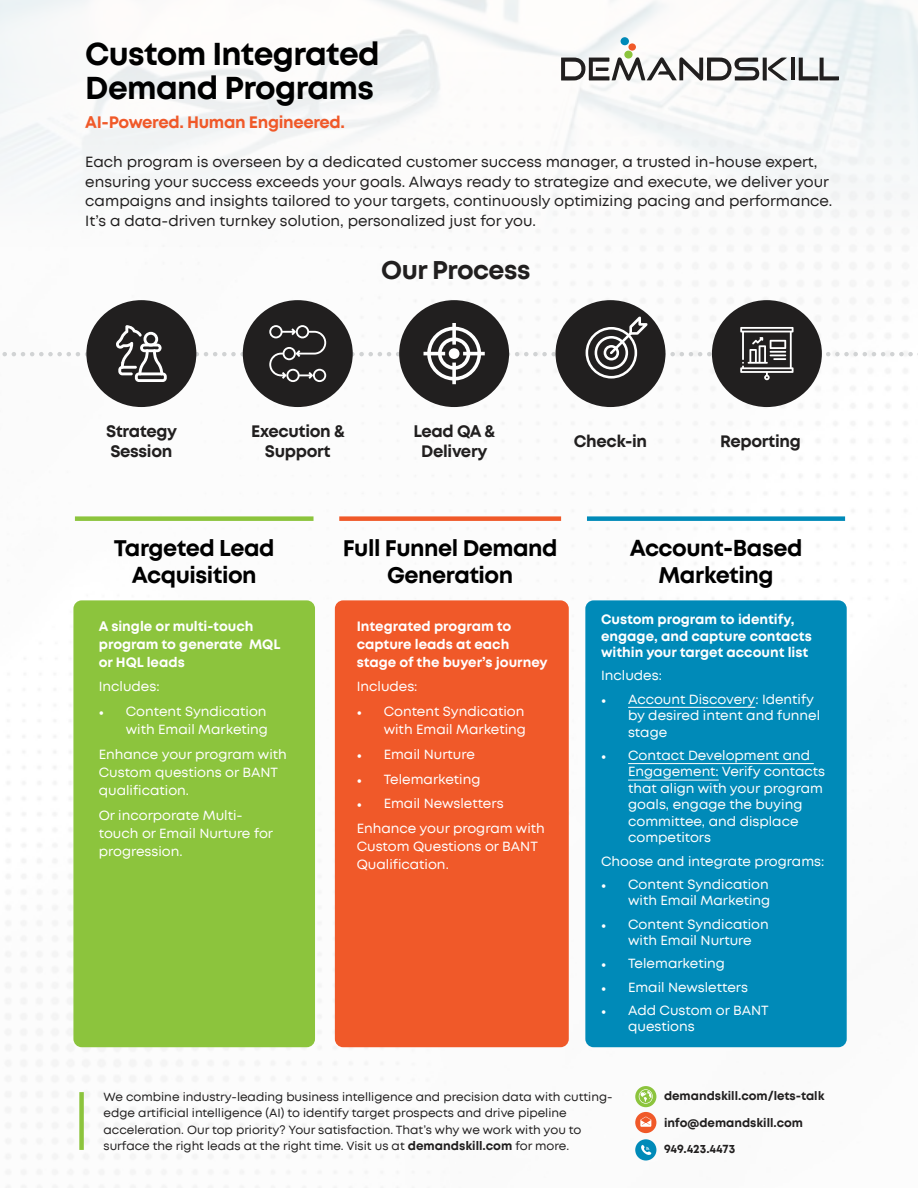
<style>
.page{position:relative;width:918px;height:1188px;background:#fff}
.page>*{position:absolute;margin:0;border:0;box-sizing:border-box;transform-origin:0 0}
.t1{font:700 31.5px/34.5px "Mont";letter-spacing:-.02em;color:#000}
.t2{font:700 25.5px "Mont";letter-spacing:-.02em;color:#211f1f}
.t3{font:700 22.5px/27px "Mont";letter-spacing:-.02em;color:#000;text-align:center}
.t4{font:700 16.5px/19.8px "Mont";letter-spacing:-.02em;color:#211f1f;text-align:center}
.t5{font:700 16.5px "Mont";letter-spacing:-.02em;color:#f05929}
.t6{font:15px/19.5px "Mont";color:#211f1f}
.t7{font:13.5px/16.5px "Mont";color:#fff}
.t8{font:700 13.5px/18px "Mont";color:#fff}
.t9{font:12px/16.5px "Mont";color:#211f1f}
.t10{font:700 11.85px "Mont";color:#211f1f}
.s1{font-family:"Minion Pro"}
.s2{font-weight:700}
</style>
<div class="page">
<img style="left:6px;top:281px;width:902px;height:907px">
<img style="left:0;top:0;width:918px;height:247px">
<div style="left:75px;top:516px;width:239px;height:5px;background:#8cc43d"></div>
<div style="left:339px;top:516px;width:222px;height:5px;background:#f05929"></div>
<div style="left:587px;top:516px;width:258px;height:5px;background:#008ab8"></div>
<div style="left:86px;top:300px;width:110px;height:107px;background:#211f1f;border-radius:50%"></div>
<div style="left:399px;top:300px;width:110px;height:107px;background:#211f1f;border-radius:50%"></div>
<div style="left:243px;top:300px;width:110px;height:107px;background:#211f1f;border-radius:50%"></div>
<div style="left:556px;top:300px;width:109px;height:107px;background:#211f1f;border-radius:50%"></div>
<div style="left:712px;top:300px;width:110px;height:107px;background:#211f1f;border-radius:50%"></div>
<svg style="left:2px;top:317px;width:916px;height:67px"></svg>
<div style="left:73px;top:600px;width:242px;height:447px;background:#8cc43d;border-radius:8px"></div>
<div style="left:335px;top:600px;width:234px;height:447px;background:#f05929;border-radius:8px"></div>
<div style="left:585px;top:600px;width:262px;height:447px;background:#008ab8;border-radius:8px"></div>
<hr style="left:628px;top:707px;width:127px;height:1px;background:#fff">
<hr style="left:628px;top:763px;width:186px;height:1px;background:#fff">
<hr style="left:628px;top:780px;width:91px;height:1px;background:#fff">
<svg style="left:799px;top:58px;width:40px;height:23px"></svg>
<hr style="left:791px;top:58px;width:4px;height:22px;background:#211f1f">
<svg style="left:561px;top:57px;width:226px;height:24px"></svg>
<div style="left:624px;top:51px;width:9px;height:8px;background:#8cc43d;border-radius:50%"></div>
<div style="left:628px;top:43px;width:8px;height:8px;background:#f05929;border-radius:50%"></div>
<div style="left:621px;top:37px;width:8px;height:8px;background:#008ab8;border-radius:50%"></div>
<div style="left:635px;top:1086px;width:21px;height:21px;background:#8cc43d;border-radius:50%"></div>
<div style="left:635px;top:1112px;width:21px;height:21px;background:#f05929;border-radius:50%"></div>
<div style="left:635px;top:1139px;width:21px;height:22px;background:#008ab8;border-radius:50%"></div>
<svg style="left:641px;top:1145px;width:10px;height:10px"></svg>
<svg style="left:640px;top:1117px;width:11px;height:10px"></svg>
<svg style="left:639px;top:1089px;width:14px;height:15px"></svg>
<div style="left:79px;top:1092px;width:5px;height:58px;background:#8cc43d"></div>
<h1 class="t1" style="left:85px;top:38px;width:296px">Custom Integrated<br>Demand Programs</h1>
<p class="t5" style="left:85px;top:114px;width:261px">AI-Powered. Human Engineered.</p>
<p class="t6" style="left:85px;top:153px;width:749px">Each program is overseen by a dedicated customer success manager, a trusted in-house expert, ensuring your success exceeds your goals. Always ready to strategize and execute, we deliver your campaigns and insights tailored to your targets, continuously optimizing pacing and performance.<br>It’s a data-driven turnkey solution, personalized just for you.</p>
<h2 class="t2" style="left:381px;top:257px;width:151px">Our Process</h2>
<p class="t4" style="left:106px;top:422px;width:73px;text-align:left">Strategy<br>Session</p>
<p class="t4" style="left:251px;top:422px;width:95px">Execution &amp;<br>Support</p>
<p class="t4" style="left:413px;top:422px;width:83px">Lead QA &amp;<br>Delivery</p>
<p class="t4" style="left:574px;top:432px;width:75px">Check-in</p>
<p class="t4" style="left:720px;top:432px;width:82px">Reporting</p>
<h3 class="t3" style="left:114px;top:536px;width:162px">Targeted Lead<br>Acquisition</h3>
<h3 class="t3" style="left:343px;top:536px;width:216px">Full Funnel Demand<br>Generation</h3>
<h3 class="t3" style="left:630px;top:536px;width:174px">Account-Based<br>Marketing</h3>
<p class="t8" style="left:99px;top:618px;width:183px">A single or multi-touch program to generate MQL or HQL leads</p>
<p class="t7" style="left:99px;top:679px;width:62px">Includes:</p>
<p class="t7" style="left:99px;top:703px;width:171px;line-height:18px;text-align:right"><span class="s1">•</span> Content Syndication with Email Marketing</p>
<p class="t7" style="left:99px;top:746px;width:190px;line-height:18px">Enhance your program with<br>Custom questions or BANT qualification.</p>
<p class="t7" style="left:99px;top:806px;width:176px;line-height:18px">Or incorporate Multi&shy;touch or Email Nurture for progression.</p>
<p class="t8" style="left:357px;top:617px;width:192px">Integrated program to capture leads at each stage of the buyer’s journey</p>
<p class="t7" style="left:357px;top:679px;width:62px">Includes:</p>
<p class="t7" style="left:357px;top:703px;width:171px;line-height:18px;text-align:right"><span class="s1">•</span> Content Syndication with Email Marketing</p>
<p class="t7" style="left:357px;top:746px;width:120px"><span class="s1">•</span> Email Nurture</p>
<p class="t7" style="left:357px;top:771px;width:125px"><span class="s1">•</span> Telemarketing</p>
<p class="t7" style="left:357px;top:792px;width:190px;line-height:24.8px"><span class="s1">•</span> Email Newsletters<br>Enhance your program with</p>
<p class="t7" style="left:357px;top:838px;width:183px;line-height:18px">Custom Questions or BANT<br>Qualification.</p>
<p class="t8" style="left:601px;top:612px;width:212px;line-height:16.5px">Custom program to identify, engage, and capture contacts within your target account list</p>
<p class="t7" style="left:601px;top:668px;width:62px">Includes:</p>
<p class="t7" style="left:628px;top:691px;width:194px;text-indent:-27px"><span class="s1">•</span> Account Discovery: Identify by desired intent and funnel stage</p>
<p class="t7" style="left:628px;top:748px;width:199px;text-indent:-27px"><span class="s1">•</span> Contact Development and<br>Engagement: Verify contacts that align with your program goals, engage the buying committee, and displace competitors</p>
<p class="t7" style="left:601px;top:853px;width:225px">Choose and integrate programs:</p>
<p class="t7" style="left:601px;top:876px;width:171px;text-align:right"><span class="s1">•</span> Content Syndication with Email Marketing</p>
<p class="t7" style="left:628px;top:916px;width:142px;text-indent:-27px"><span class="s1">•</span> Content Syndication with Email Nurture</p>
<p class="t7" style="left:601px;top:956px;width:125px"><span class="s1">•</span> Telemarketing</p>
<p class="t7" style="left:601px;top:979px;width:148px"><span class="s1">•</span> Email Newsletters</p>
<p class="t7" style="left:628px;top:1002px;width:142px;text-indent:-27px"><span class="s1">•</span> Add Custom or BANT questions</p>
<p class="t9" style="left:104px;top:1089px;width:511px">We combine industry-leading business intelligence and precision data with cutting&shy;edge artificial intelligence (AI) to identify target prospects and drive pipeline acceleration. Our top priority? Your satisfaction. That’s why we work with you to surface the right leads at the right time. Visit us at <span class="s2">demandskill.com</span> for more.</p>
<p class="t10" style="left:664px;top:1090px;width:162px">demandskill.com/lets-talk</p>
<p class="t10" style="left:664px;top:1117px;width:141px">info@demandskill.com</p>
<p class="t10" style="left:664px;top:1143px;width:73px">949.423.4473</p>
</div>
